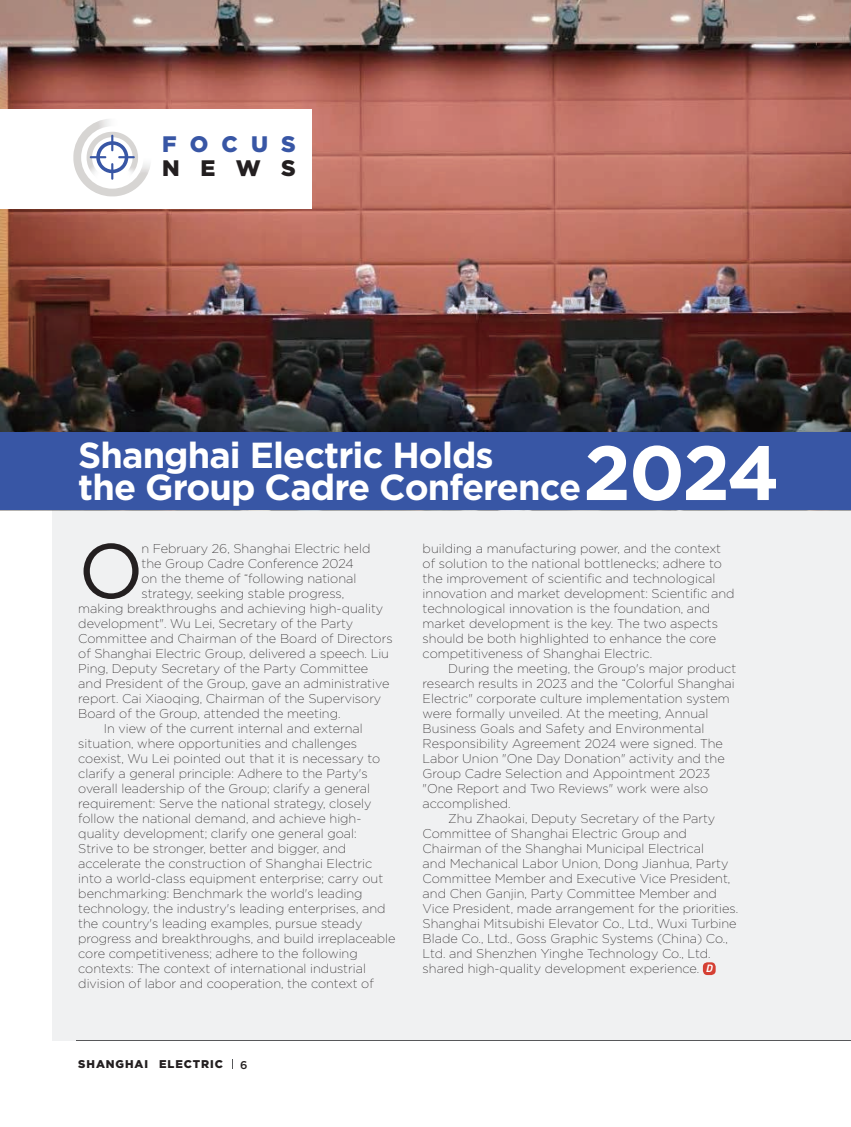
<style>
.page{position:relative;width:851px;height:1127px;background:#fff}
.page>*{position:absolute;margin:0;border:0;box-sizing:border-box;transform-origin:0 0}
.t1{font:77.1px "Gotham";color:#231f20}
.t2{font:700 76.65px "Gotham";color:#fff}
.t3{font:700 36.15px/32.5px "Gotham";letter-spacing:-.025em;color:#fff}
.t4{font:900 22.5px "Gotham";letter-spacing:.585em;color:#3856a5}
.t5{font:900 22.5px "Gotham";color:#231f20}
.t6{font:200 12.75px/15px "Gotham";color:#231f20}
.t7{font:900 11.25px "Gotham";letter-spacing:.08em;color:#231f20}
.t8{font:500 11.25px "Gotham";color:#231f20}
.s1{font-family:"DIN";font-weight:700;font-style:italic;font-size:10.5px;color:#fff}
</style>
<div class="page">
<div style="left:52px;top:239px;width:798px;height:802px;background:#f0f1f2"></div>
<img style="left:0;top:0;width:850px;height:432px">
<div style="left:0;top:432px;width:850px;height:78px;background:#3856a5"></div>
<div style="left:0;top:109px;width:311px;height:99px;background:#fff"></div>
<img style="left:73px;top:119px;width:77px;height:77px">
<img style="left:87px;top:132px;width:25px;height:42px">
<svg style="left:90px;top:135px;width:45px;height:45px"></svg>
<div style="left:702px;top:962px;width:13px;height:13px;background:#d53f33;border-radius:4px"></div>
<hr style="left:77px;top:1040px;width:773px;height:1px;background:#57585a">
<h3 class="t4" style="left:162px;top:131px;width:135px">FOCUS</h3>
<h3 class="t5" style="left:162px;top:155px;width:135px">NEWS</h3>
<h3 class="t3" style="left:78px;top:438px;width:504px">Shanghai Electric Holds<br>the Group Cadre Conference</h3>
<h1 class="t1" style="left:78px;top:528px;width:67px">O</h1>
<p class="t6" style="left:141px;top:541px;width:230px">n February 26, Shanghai Electric held</p>
<h2 class="t2" style="left:583px;top:422px;width:198px">2024</h2>
<p class="t6" style="left:422px;top:541px;width:313px">building a manufacturing power, and the context of solution to the national bottlenecks; adhere to the improvement of scientific and technological innovation and market development: Scientific and technological innovation is the foundation, and market development is the key. The two aspects should be both highlighted to enhance the core competitiveness of Shanghai Electric.</p>
<p class="t6" style="left:448px;top:661px;width:289px">During the meeting, the Group's major product</p>
<p class="t6" style="left:422px;top:676px;width:313px">research results in 2023 and the “Colorful Shanghai</p>
<p class="t6" style="left:422px;top:691px;width:308px">Electric" corporate culture implementation system</p>
<p class="t6" style="left:422px;top:706px;width:287px">were formally unveiled. At the meeting, Annual</p>
<p class="t6" style="left:422px;top:721px;width:283px">Business Goals and Safety and Environmental</p>
<p class="t6" style="left:422px;top:736px;width:302px">Responsibility Agreement 2024 were signed. The</p>
<p class="t6" style="left:422px;top:751px;width:303px">Labor Union "One Day Donation" activity and the</p>
<p class="t6" style="left:422px;top:766px;width:289px">Group Cadre Selection and Appointment 2023</p>
<p class="t6" style="left:422px;top:781px;width:287px">"One Report and Two Reviews" work were also</p>
<p class="t6" style="left:422px;top:796px;width:89px">accomplished.</p>
<p class="t6" style="left:448px;top:811px;width:268px">Zhu Zhaokai, Deputy Secretary of the Party</p>
<p class="t6" style="left:422px;top:826px;width:266px">Committee of Shanghai Electric Group and</p>
<p class="t6" style="left:422px;top:841px;width:283px">Chairman of the Shanghai Municipal Electrical</p>
<p class="t6" style="left:422px;top:856px;width:307px">and Mechanical Labor Union, Dong Jianhua, Party</p>
<p class="t6" style="left:422px;top:871px;width:309px">Committee Member and Executive Vice President,</p>
<p class="t6" style="left:422px;top:886px;width:296px">and Chen Ganjin, Party Committee Member and</p>
<p class="t6" style="left:422px;top:900px;width:317px">Vice President, made arrangement for the priorities.</p>
<p class="t6" style="left:422px;top:915px;width:315px">Shanghai Mitsubishi Elevator Co., Ltd., Wuxi Turbine</p>
<p class="t6" style="left:422px;top:930px;width:306px">Blade Co., Ltd., Goss Graphic Systems (China) Co.,</p>
<p class="t6" style="left:422px;top:945px;width:289px">Ltd. and Shenzhen Yinghe Technology Co., Ltd.</p>
<p class="t6" style="left:422px;top:960px;width:292px">shared high-quality development experience. <span class="s1">D</span></p>
<p class="t6" style="left:141px;top:556px;width:213px">the Group Cadre Conference 2024</p>
<p class="t6" style="left:141px;top:571px;width:216px">on the theme of “following national</p>
<p class="t6" style="left:141px;top:586px;width:204px">strategy, seeking stable progress,</p>
<p class="t6" style="left:78px;top:601px;width:306px">making breakthroughs and achieving high-quality</p>
<p class="t6" style="left:78px;top:616px;width:276px">development". Wu Lei, Secretary of the Party</p>
<p class="t6" style="left:78px;top:631px;width:316px">Committee and Chairman of the Board of Directors</p>
<p class="t6" style="left:78px;top:646px;width:312px">of Shanghai Electric Group, delivered a speech. Liu</p>
<p class="t6" style="left:78px;top:661px;width:291px">Ping, Deputy Secretary of the Party Committee</p>
<p class="t6" style="left:78px;top:676px;width:312px">and President of the Group, gave an administrative</p>
<p class="t6" style="left:78px;top:691px;width:304px">report. Cai Xiaoqing, Chairman of the Supervisory</p>
<p class="t6" style="left:78px;top:706px;width:263px">Board of the Group, attended the meeting.</p>
<p class="t6" style="left:104px;top:721px;width:260px">In view of the current internal and external</p>
<p class="t6" style="left:78px;top:736px;width:280px">situation, where opportunities and challenges</p>
<p class="t6" style="left:78px;top:751px;width:303px">coexist, Wu Lei pointed out that it is necessary to</p>
<p class="t6" style="left:78px;top:766px;width:291px">clarify a general principle: Adhere to the Party's</p>
<p class="t6" style="left:78px;top:781px;width:293px">overall leadership of the Group; clarify a general</p>
<p class="t6" style="left:78px;top:796px;width:294px">requirement: Serve the national strategy, closely</p>
<p class="t6" style="left:78px;top:811px;width:284px">follow the national demand, and achieve high-</p>
<p class="t6" style="left:78px;top:826px;width:280px">quality development; clarify one general goal:</p>
<p class="t6" style="left:78px;top:841px;width:269px">Strive to be stronger, better and bigger, and</p>
<p class="t6" style="left:78px;top:856px;width:295px">accelerate the construction of Shanghai Electric</p>
<p class="t6" style="left:78px;top:871px;width:306px">into a world-class equipment enterprise; carry out</p>
<p class="t6" style="left:78px;top:886px;width:286px">benchmarking: Benchmark the world's leading</p>
<p class="t6" style="left:78px;top:901px;width:309px">technology, the industry's leading enterprises, and</p>
<p class="t6" style="left:78px;top:916px;width:285px">the country's leading examples, pursue steady</p>
<p class="t6" style="left:78px;top:931px;width:319px">progress and breakthroughs, and build irreplaceable</p>
<p class="t6" style="left:78px;top:946px;width:281px">core competitiveness; adhere to the following</p>
<p class="t6" style="left:78px;top:961px;width:289px">contexts: The context of international industrial</p>
<p class="t6" style="left:78px;top:976px;width:297px">division of labor and cooperation, the context of</p>
<p class="t7" style="left:78px;top:1057px;width:146px">SHANGHAI ELECTRIC</p>
<p class="t8" style="left:240px;top:1057px;width:9px">6</p>
</div>
